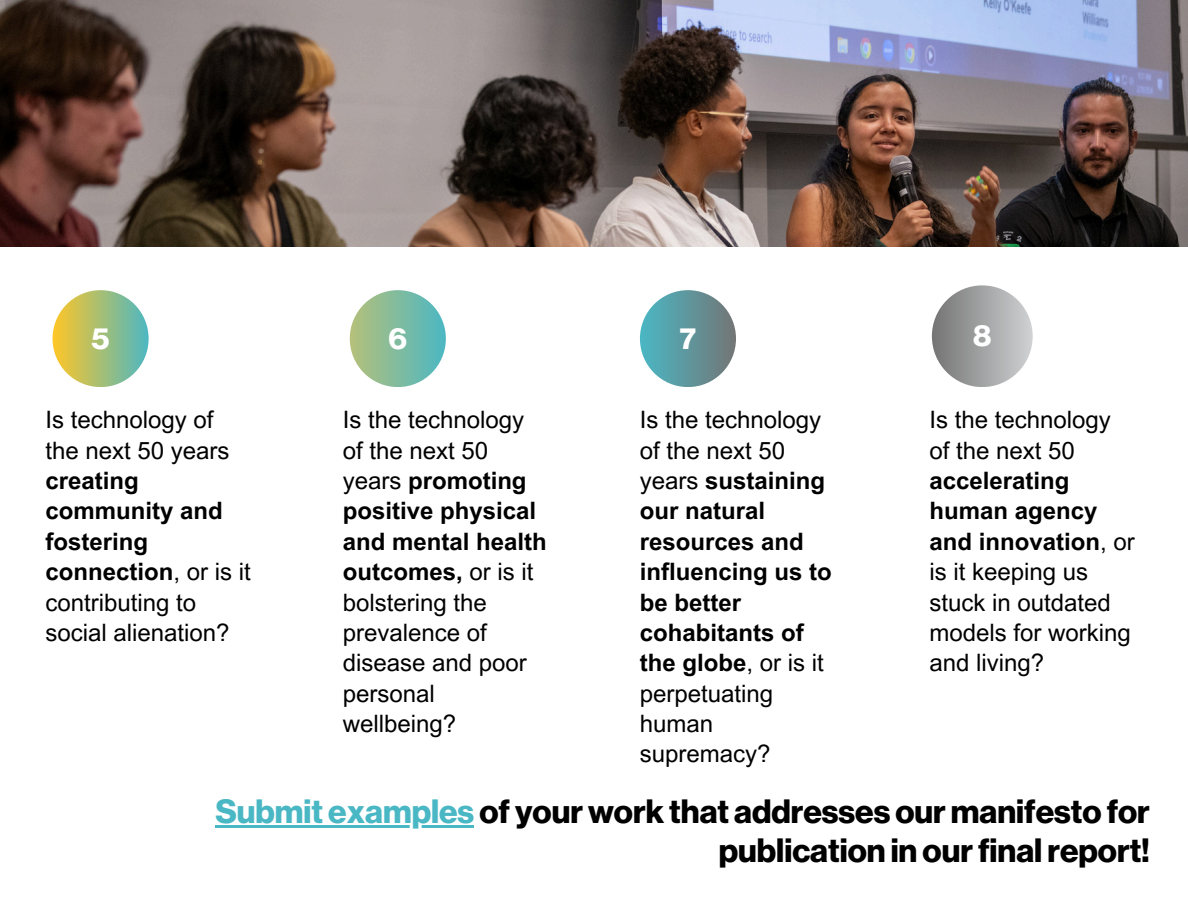
<style>
.page{position:relative;width:1188px;height:918px;background:#fff}
.page>*{position:absolute;margin:0;border:0;box-sizing:border-box;transform-origin:0 0}
.t1{font:700 33px/39.3px "Neue Haas Display";color:#000;text-align:right}
.t2{font:700 30px "Neue Haas Display";color:#fff}
.t3{font:24px/30.3px "Arial MT Pro";color:#000}
.t4{font:700 24px/30.3px "Arial MT Pro";color:#000}
.s1{font-weight:700}
.s2{font-weight:400}
.s3{color:#4ab7c4}
</style>
<div class="page">
<img style="left:1px;top:0;width:1186px;height:246px">
<div style="left:53px;top:290px;width:96px;height:97px;background:linear-gradient(to right,#fbc526,#54bac3);border-radius:50%"></div>
<div style="left:350px;top:290px;width:96px;height:97px;background:linear-gradient(to right,#b3bf7a,#51b9c4);border-radius:50%"></div>
<div style="left:640px;top:290px;width:96px;height:97px;background:linear-gradient(to right,#4ab7c4,#757878);border-radius:50%"></div>
<div style="left:932px;top:285px;width:101px;height:102px;background:linear-gradient(to right,#747474,#d1d2d3);border-radius:50%"></div>
<hr style="left:215px;top:825px;width:259px;height:2px;background:#4ab7c4">
<p class="t2" style="left:92px;top:324px;width:20px">5</p>
<p class="t2" style="left:389px;top:324px;width:20px">6</p>
<p class="t2" style="left:680px;top:324px;width:18px">7</p>
<p class="t2" style="left:973px;top:322px;width:20px">8</p>
<p class="t3" style="left:45px;top:408px;width:207px">Is technology of the next 50 years <span class="s1">creating community and fostering connection</span>, or is it contributing to social alienation?</p>
<p class="t3" style="left:343px;top:408px;width:206px">Is the technology of the next 50 years <span class="s1">promoting positive physical and mental health outcomes,</span> or is it bolstering the prevalence of disease and poor personal wellbeing?</p>
<p class="t4" style="left:640px;top:408px;width:193px"><span class="s2">Is the technology of the next 50 years</span> sustaining our natural resources and influencing us to be better cohabitants of the globe<span class="s2">, or is it perpetuating human supremacy?</span></p>
<p class="t3" style="left:930px;top:408px;width:207px">Is the technology of the next 50 <span class="s1">accelerating human agency and innovation</span>, or is it keeping us stuck in outdated models for working and living?</p>
<h1 class="t1" style="left:215px;top:793px;width:936px"><span class="s3">Submit examples</span> of yourwork that addresses our manifesto for publication in ourfinalreport!</h1>
</div>
